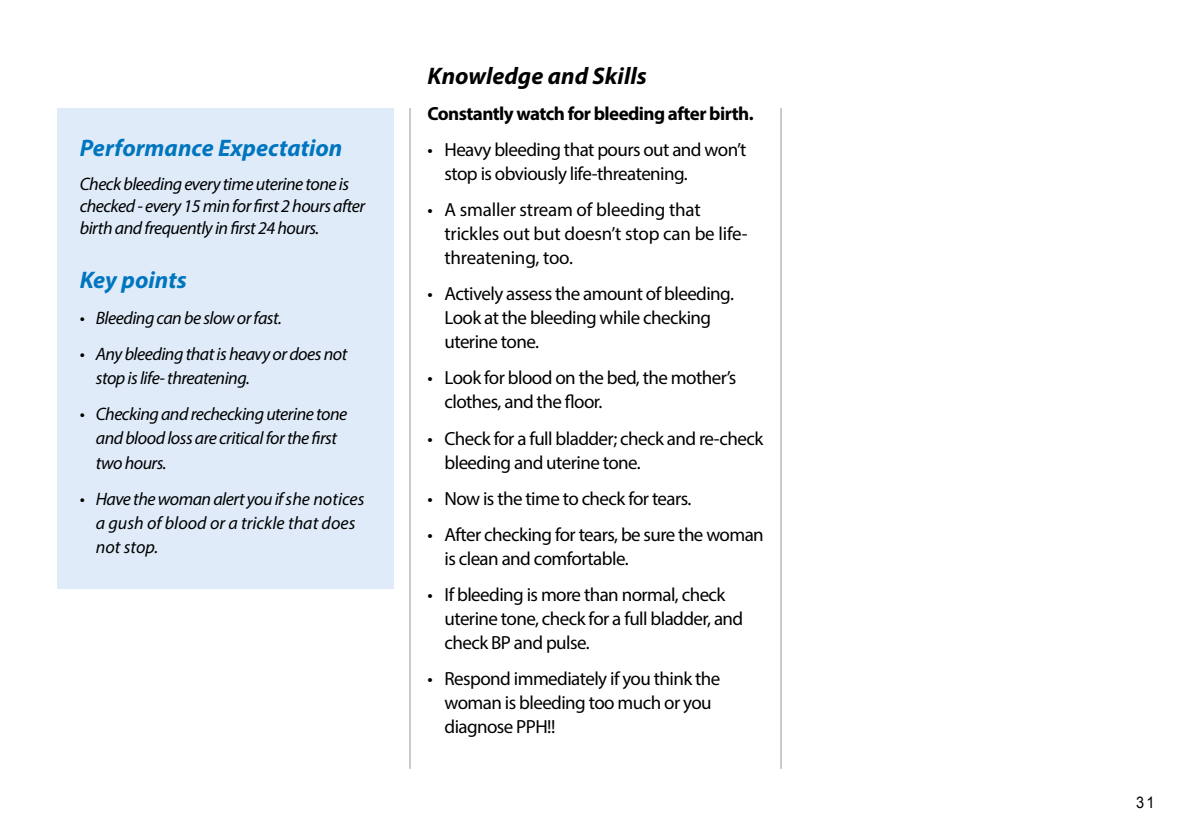
<style>
.page{position:relative;width:1191px;height:840px;background:#fff}
.page>*{position:absolute;margin:0;border:0;box-sizing:border-box;transform-origin:0 0}
.t1{font:italic 700 24px "Myriad Pro";color:#0075bf}
.t2{font:italic 700 24px "Myriad Pro";color:#000}
.t3{font:19px/24px "Myriad Pro";letter-spacing:-.03em;color:#000}
.t4{font:19px/24px "Myriad Pro";letter-spacing:-.01em;color:#000}
.t5{font:700 19px "Myriad Pro";letter-spacing:-.03em;color:#000}
.t6{font:italic 18px/24px "Myriad Pro";letter-spacing:-.03em;color:#000}
.t7{font:italic 18px/24px "Myriad Pro";color:#000}
.t8{font:16px "Arial";color:#000;scale:.91 1}
</style>
<div class="page">
<hr style="left:780px;top:108px;width:1px;height:660px;background:#000">
<hr style="left:409px;top:108px;width:1px;height:660px;background:#000">
<div style="left:57px;top:108px;width:336px;height:480px;background:#dfebf9"></div>
<p class="t1" style="left:80px;top:132px;width:264px">Performance Expectation</p>
<p class="t6" style="left:80px;top:172px;width:287px;line-height:22px">Check bleeding every time uterine tone is checked - every 15 min for first 2 hours after birth and frequently in first 24 hours.</p>
<p class="t1" style="left:80px;top:264px;width:108px">Key points</p>
<p class="t6" style="left:80px;top:306px;width:204px">• Bleeding can be slow or fast.</p>
<p class="t6" style="left:96px;top:342px;width:253px;text-indent:-16px">• Any bleeding that is heavy or does not stop is life- threatening.</p>
<p class="t6" style="left:96px;top:402px;width:253px;text-indent:-16px">• Checking and rechecking uterine tone and blood loss are critical for the first two hours.</p>
<p class="t7" style="left:96px;top:486px;width:270px;text-indent:-16px">• Have the woman alert you if she notices a gush of blood or a trickle that does not stop.</p>
<p class="t2" style="left:427px;top:60px;width:221px">Knowledge and Skills</p>
<p class="t5" style="left:427px;top:101px;width:328px">Constantly watch for bleeding after birth.</p>
<p class="t3" style="left:444px;top:137px;width:303px;text-indent:-17px">• Heavy bleeding that pours out and won’t stop is obviously life-threatening.</p>
<p class="t4" style="left:444px;top:197px;width:305px;text-indent:-17px">• A smaller stream of bleeding that trickles out but doesn’t stop can be life&shy;threatening, too.</p>
<p class="t3" style="left:444px;top:281px;width:291px;text-indent:-17px">• Actively assess the amount of bleeding.<br>Look at the bleeding while checking uterine tone.</p>
<p class="t3" style="left:444px;top:365px;width:293px;text-indent:-17px">• Look for blood on the bed, the mother’s clothes, and the floor.</p>
<p class="t3" style="left:444px;top:425px;width:320px;text-indent:-17px">• Check for a full bladder; check and re-check bleeding and uterine tone.</p>
<p class="t3" style="left:427px;top:485px;width:265px">• Now is the time to check for tears.</p>
<p class="t3" style="left:444px;top:521px;width:321px;text-indent:-17px">• After checking for tears, be sure the woman is clean and comfortable.</p>
<p class="t3" style="left:444px;top:581px;width:300px;text-indent:-17px">• If bleeding is more than normal, check uterine tone, check for a full bladder, and check BP and pulse.</p>
<p class="t3" style="left:444px;top:665px;width:277px;text-indent:-17px">• Respond immediately if you think the woman is bleeding too much or you diagnose PPH!!</p>
<p class="t8" style="left:1136px;top:791px;width:22px">31</p>
</div>
